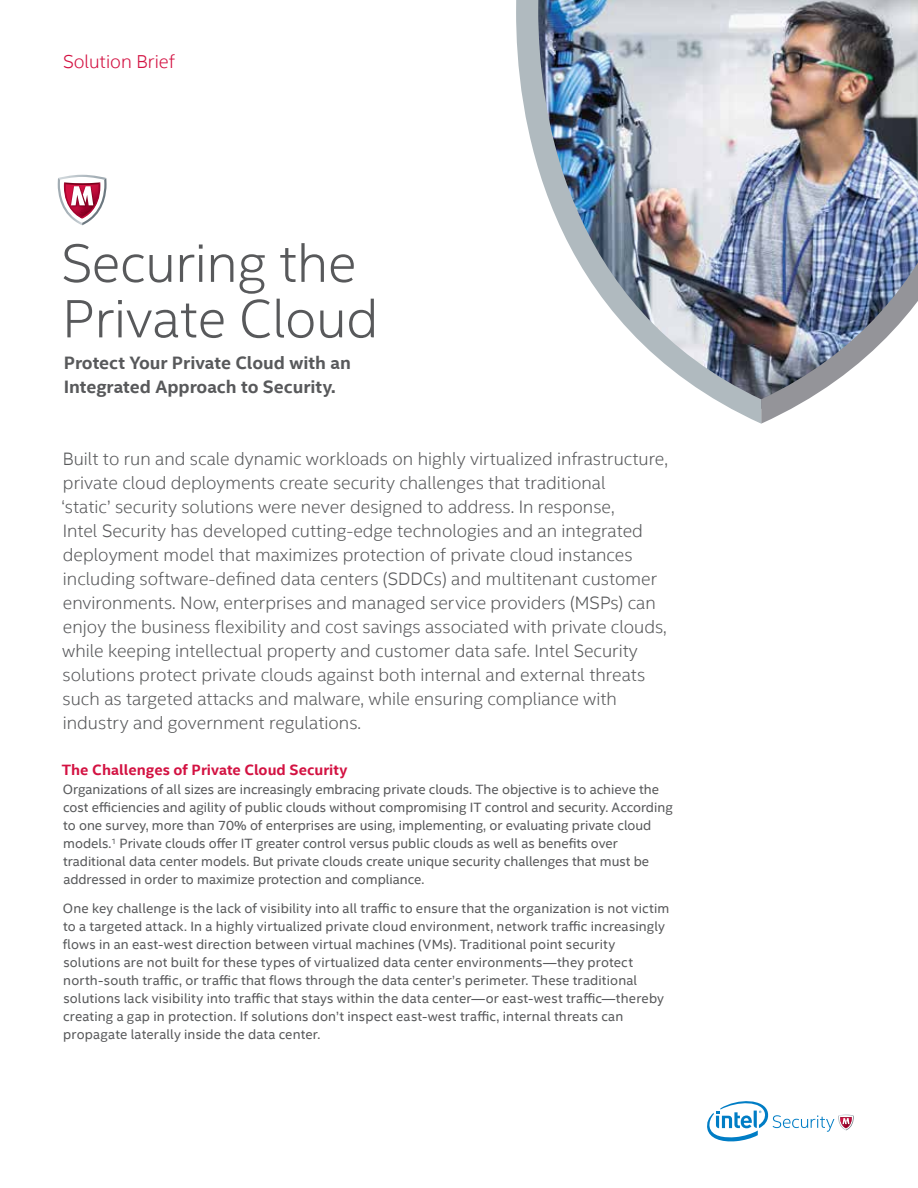
<style>
.page{position:relative;width:918px;height:1188px;background:#fff}
.page>*{position:absolute;margin:0;border:0;box-sizing:border-box;transform-origin:0 0}
.t1{font:300 54px/55.5px "Intel Clear";letter-spacing:-.005em;color:#58595b}
.t2{font:300 18.75px "Intel Clear";color:#d31242}
.t3{font:300 18px/24px "Intel Clear";color:#58595b}
.t4{font:700 18px/24px "Intel Clear";color:#58595b}
.t5{font:700 15px "Intel Clear";color:#d31242}
.t6{font:13.5px/18px "Intel Clear";letter-spacing:.005em;color:#58595b}
</style>
<div class="page">
<svg style="left:707px;top:1101px;width:147px;height:40px"></svg>
<svg style="left:58px;top:175px;width:49px;height:50px"></svg>
<img style="left:761px;top:0;width:157px;height:424px">
<img style="left:516px;top:0;width:245px;height:424px">
<h2 class="t2" style="left:63px;top:51px;width:113px">Solution Brief</h2>
<h1 class="t1" style="left:61px;top:236px;width:319px">Securing the<br>Private Cloud</h1>
<h3 class="t4" style="left:64px;top:351px;width:289px">Protect Your Private Cloud with an<br>Integrated Approach to Security.</h3>
<p class="t3" style="left:61px;top:447px;width:608px">Built to run and scale dynamic workloads on highly virtualized infrastructure, private cloud deployments create security challenges that traditional<br>‘static’ security solutions were never designed to address. In response,<br>Intel Security has developed cutting-edge technologies and an integrated deployment model that maximizes protection of private cloud instances including software-defined data centers (SDDCs) and multitenant customer environments. Now, enterprises and managed service providers (MSPs) can enjoy the business flexibility and cost savings associated with private clouds, while keeping intellectual property and customer data safe. Intel Security solutions protect private clouds against both internal and external threats such as targeted attacks and malware, while ensuring compliance with industry and government regulations.</p>
<p class="t5" style="left:62px;top:761px;width:287px">The Challenges of Private Cloud Security</p>
<p class="t6" style="left:63px;top:781px;width:611px">Organizations of all sizes are increasingly embracing private clouds. The objective is to achieve the cost efficiencies and agility of public clouds without compromising IT control and security. According to one survey, more than 70% of enterprises are using, implementing, or evaluating private cloud models.<sup>1</sup> Private clouds offer IT greater control versus public clouds as well as benefits over traditional data center models. But private clouds create unique security challenges that must be addressed in order to maximize protection and compliance.</p>
<p class="t6" style="left:63px;top:899px;width:608px">One key challenge is the lack of visibility into all traffic to ensure that the organization is not victim to a targeted attack. In a highly virtualized private cloud environment, network traffic increasingly flows in an east-west direction between virtual machines (VMs). Traditional point security solutions are not built for these types of virtualized data center environments—they protect north-south traffic, or traffic that flows through the data center’s perimeter. These traditional solutions lack visibility into traffic that stays within the data center—or east-west traffic—thereby creating a gap in protection. If solutions don’t inspect east-west traffic, internal threats can propagate laterally inside the data center.</p>
</div>
